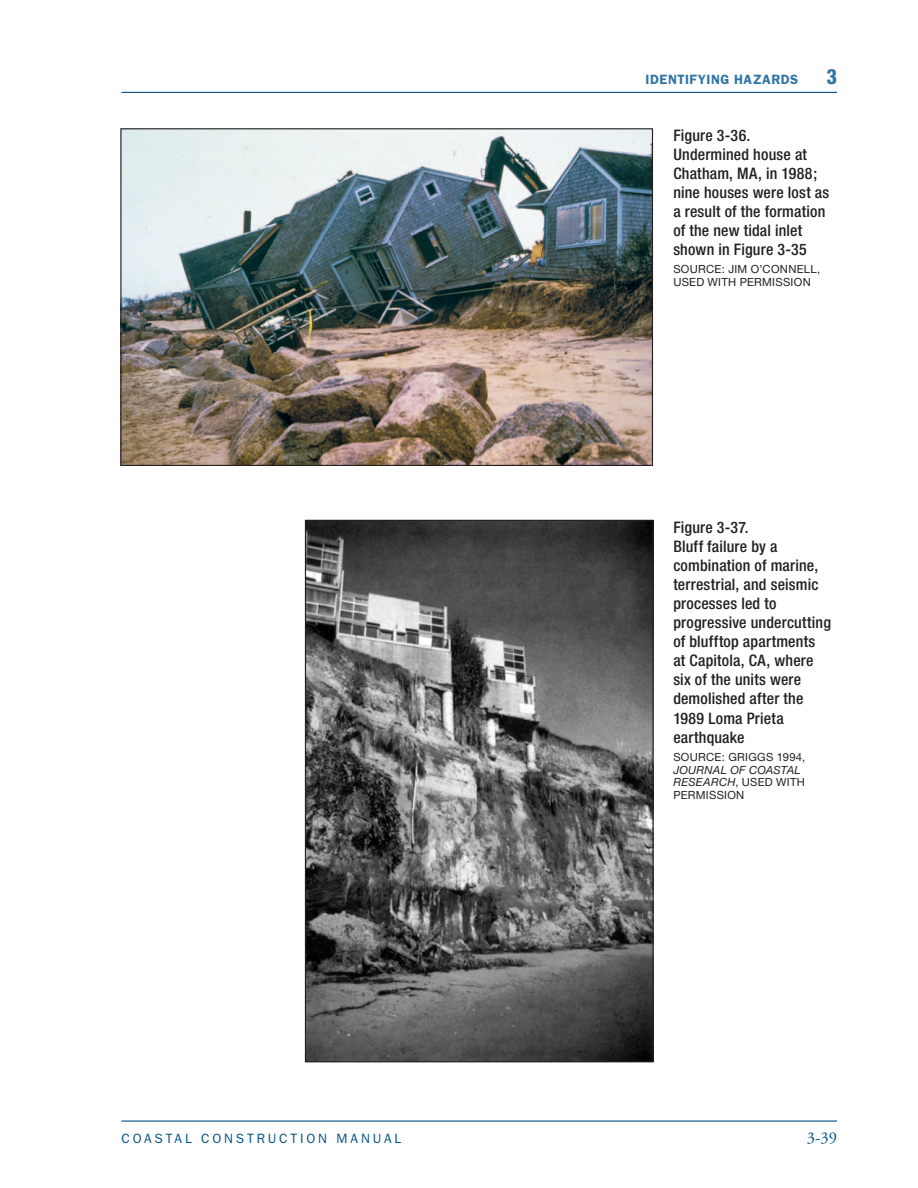
<style>
.page{position:relative;width:918px;height:1188px;background:#fff}
.page>*{position:absolute;margin:0;border:0;box-sizing:border-box;transform-origin:0 0}
.t1{font:800 condensed 21px "Helvetica Neue";color:#2f75a5}
.t2{font:16.5px "Adobe Garamond Pro";color:#005187}
.t3{font:500 condensed 15.9px/19px "Helvetica Neue";letter-spacing:.01em;color:#231f20}
.t4{font:13.5px "ITC Franklin Gothic Std";letter-spacing:.21em;color:#005187}
.t5{font:600 13.5px "ITC Franklin Gothic Std";letter-spacing:.035em;color:#2f75a5}
.t6{font:11.25px/12.8px "Helvetica Neue";letter-spacing:.025em;color:#231f20}
.t7{font:italic 11.25px/12.8px "Helvetica Neue";letter-spacing:.02em;color:#231f20}
.s1{font-style:normal}
</style>
<div class="page">
<hr style="left:122px;top:1120px;width:715px;height:2px;background:#005187">
<hr style="left:122px;top:92px;width:715px;height:1px;background:#005187">
<img style="left:122px;top:130px;width:529px;height:334px">
<img style="left:307px;top:522px;width:345px;height:538px">
<p class="t5" style="left:646px;top:72px;width:154px">IDENTIFYING HAZARDS</p>
<h1 class="t1" style="left:826px;top:64px;width:12px">3</h1>
<p class="t3" style="left:673px;top:125px;width:158px">Figure 3‑36.<br>Undermined house at<br>Chatham, MA, in 1988; nine houses were lost as a result of the formation of the new tidal inlet shown in Figure 3‑35</p>
<p class="t6" style="left:673px;top:263px;width:148px">SOURCE: JIM O’CONNELL,<br>USED WITH PERMISSION</p>
<p class="t3" style="left:673px;top:517px;width:159px">Figure 3‑37.<br>Bluff failure by a combination of marine, terrestrial, and seismic processes led to progressive undercutting of blufftop apartments at Capitola, CA, where six of the units were demolished after the<br>1989 Loma Prieta earthquake</p>
<p class="t6" style="left:673px;top:750px;width:134px">SOURCE: GRIGGS 1994,</p>
<p class="t7" style="left:673px;top:763px;width:133px">JOURNAL OF COASTAL<br>RESEARCH<span class="s1">, USED WITH<br>PERMISSION</span></p>
<p class="t4" style="left:122px;top:1130px;width:281px">COASTAL CONSTRUCTION MANUAL</p>
<p class="t2" style="left:807px;top:1128px;width:32px">3-39</p>
</div>
